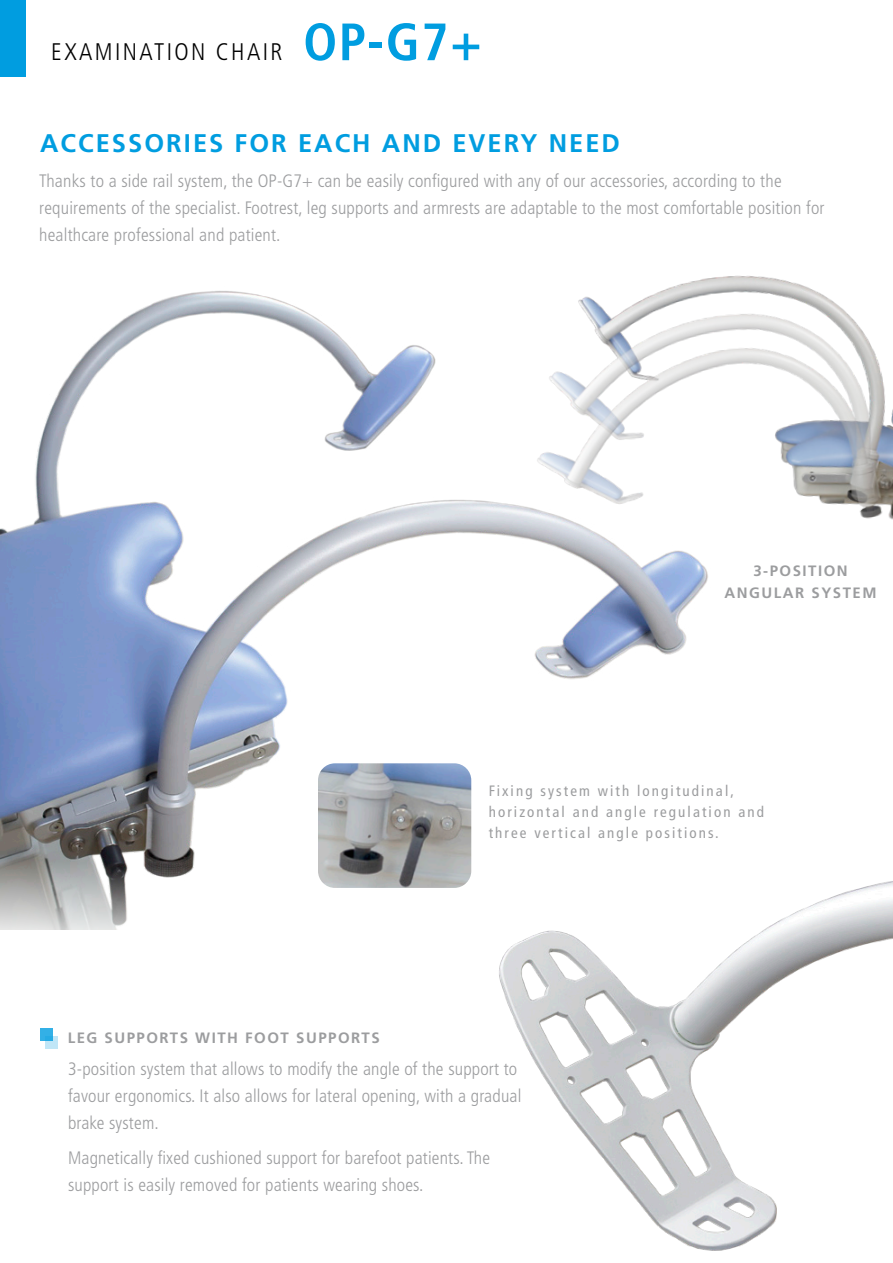
<style>
.page{position:relative;width:893px;height:1263px;background:#fff}
.page>*{position:absolute;margin:0;border:0;box-sizing:border-box;transform-origin:0 0}
.t1{font:700 25.5px "Frutiger LT Std";letter-spacing:.08em;color:#009de0}
.t2{font:300 condensed 24px "Frutiger LT Std";letter-spacing:.1em;color:#000}
.Estilo_de_párrafo_1{font:300 condensed 18px/27px "Frutiger LT Std";letter-spacing:.01em;color:#9c9d9f}
.t3{font:condensed 15px/21px "Frutiger LT Std";letter-spacing:.14em;color:#9c9d9f}
.t4{font:700 15px "Frutiger LT Std";letter-spacing:.1em;color:#9c9d9f}
.s1{font-weight:700;font-size:52.5px;color:#009de0}
</style>
<div class="page">
<svg style="left:0;top:291px;width:700px;height:639px"></svg>
<img style="left:488px;top:847px;width:405px;height:404px">
<div style="left:40px;top:1029px;width:12px;height:12px;background:#33b0e6"></div>
<svg style="left:45px;top:1036px;width:13px;height:12px"></svg>
<img style="left:529px;top:275px;width:364px;height:316px">
<img style="left:318px;top:763px;width:153px;height:125px">
<div style="left:0;top:0;width:26px;height:77px;background:#009de0"></div>
<p class="t2" style="left:51px;top:38px;width:432px">EXAMINATION CHAIR <span class="s1">OP-G7+</span></p>
<p class="t1" style="left:40px;top:129px;width:581px">ACCESSORIES FOR EACH AND EVERY NEED</p>
<p class="Estilo_de_párrafo_1" style="left:39px;top:168px;width:787px">Thanks to a side rail system, the OP-G7+ can be easily configured with any of our accessories, according to the requirements of the specialist. Footrest, leg supports and armrests are adaptable to the most comfortable position for healthcare professional and patient.</p>
<p class="t4" style="left:753px;top:561px;width:96px">3-POSITION</p>
<p class="t4" style="left:725px;top:583px;width:154px">ANGULAR SYSTEM</p>
<p class="t4" style="left:68px;top:1029px;width:314px">LEG SUPPORTS WITH FOOT SUPPORTS</p>
<p class="t3" style="left:489px;top:781px;width:277px">Fixing system with longitudinal, horizontal and angle regulation and three vertical angle positions.</p>
<p class="Estilo_de_párrafo_1" style="left:68px;top:1055px;width:455px">3-position system that allows to modify the angle of the support to favour ergonomics. It also allows for lateral opening, with a gradual brake system.</p>
<p class="Estilo_de_párrafo_1" style="left:68px;top:1145px;width:423px">Magnetically fixed cushioned support for barefoot patients. The support is easily removed for patients wearing shoes.</p>
</div>
